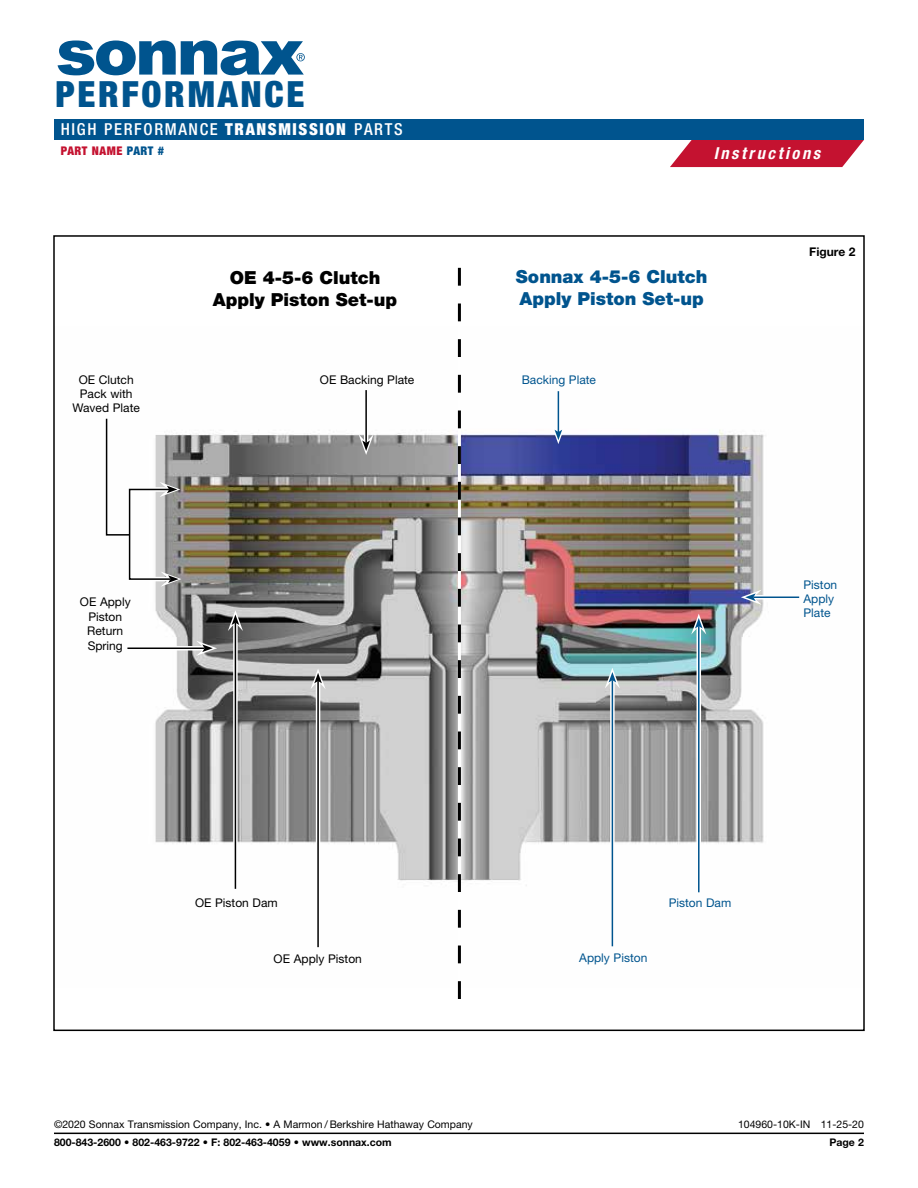
<style>
.page{position:relative;width:918px;height:1188px;background:#fff}
.page>*{position:absolute;margin:0;border:0;box-sizing:border-box;transform-origin:0 0}
.t1{font:900 condensed 36.15px "Helvetica Neue LT Std";letter-spacing:.075em;color:#00548e}
.t2{font:900 18px/21.6px "Helvetica Neue LT Std";color:#00548e}
.t3{font:900 18px/21.6px "Helvetica Neue LT Std";color:#000;text-align:center}
.t4{font:500 condensed 16.5px "Helvetica Neue LT Std";letter-spacing:.1em;color:#fff}
.t5{font:italic 700 condensed 16.5px "Helvetica Neue LT Std";letter-spacing:.155em;color:#fff}
.t6{font:12px/14.4px "Helvetica Neue LT Std";color:#000;text-align:center}
.t7{font:12px/14.4px "Helvetica Neue LT Std";color:#00548e}
.t8{font:900 condensed 12px "Helvetica Neue LT Std";letter-spacing:.05em;color:#c41230}
.t9{font:700 12px "Helvetica Neue LT Std";color:#000}
.t10{font:10.5px "Helvetica Neue LT Std";color:#000}
.t11{font:700 10.5px "Helvetica Neue LT Std";color:#000}
.s1{color:#00548e}
.s2{font-weight:900}
</style>
<div class="page">
<img style="left:127px;top:339px;width:673px;height:649px">
<svg style="left:458px;top:268px;width:3px;height:731px"></svg>
<svg style="left:556px;top:391px;width:5px;height:32px"></svg>
<hr style="left:558px;top:391px;width:1px;height:41px;background:#00548e">
<svg style="left:551px;top:423px;width:15px;height:21px"></svg>
<svg style="left:762px;top:595px;width:37px;height:5px"></svg>
<hr style="left:753px;top:597px;width:46px;height:1px;background:#00548e">
<svg style="left:741px;top:590px;width:21px;height:15px"></svg>
<hr style="left:697px;top:626px;width:4px;height:266px;background:#fff">
<hr style="left:698px;top:626px;width:2px;height:266px;background:#00548e">
<svg style="left:691px;top:614px;width:15px;height:21px"></svg>
<svg style="left:610px;top:689px;width:5px;height:257px"></svg>
<hr style="left:612px;top:680px;width:1px;height:266px;background:#00548e">
<svg style="left:605px;top:668px;width:15px;height:21px"></svg>
<hr style="left:316px;top:681px;width:4px;height:266px;background:#fff">
<hr style="left:317px;top:681px;width:2px;height:266px;background:#000">
<svg style="left:310px;top:669px;width:16px;height:20px"></svg>
<svg style="left:233px;top:631px;width:5px;height:258px"></svg>
<hr style="left:235px;top:623px;width:1px;height:266px;background:#000">
<svg style="left:228px;top:610px;width:15px;height:21px"></svg>
<svg style="left:128px;top:646px;width:68px;height:5px"></svg>
<hr style="left:127px;top:648px;width:78px;height:1px;background:#000">
<svg style="left:196px;top:641px;width:21px;height:15px"></svg>
<hr style="left:364px;top:402px;width:4px;height:40px;background:#fff">
<hr style="left:365px;top:390px;width:2px;height:53px;background:#000">
<svg style="left:359px;top:434px;width:15px;height:21px"></svg>
<svg style="left:105px;top:417px;width:76px;height:170px"></svg>
<hr style="left:54px;top:1133px;width:810px;height:1px;background:#000">
<svg style="left:670px;top:140px;width:194px;height:27px;background:#ca2c47"></svg>
<div style="left:54px;top:119px;width:810px;height:21px;background:#00548e"></div>
<svg style="left:58px;top:40px;width:247px;height:35px"></svg>
<h1 class="t1" style="left:56px;top:72px;width:250px">PERFORMANCE</h1>
<p class="t8" style="left:61px;top:144px;width:105px">PART NAME <span class="s1">PART #</span></p>
<h3 class="t4" style="left:61px;top:120px;width:343px">HIGH PERFORMANCE <span class="s2">TRANSMISSION</span> PARTS</h3>
<h3 class="t5" style="left:714px;top:143px;width:108px">Instructions</h3>
<h2 class="t3" style="left:213px;top:267px;width:186px">OE 4-5-6 Clutch<br>Apply Piston Set-up</h2>
<h2 class="t2" style="left:516px;top:266px;width:193px">Sonnax 4-5-6 Clutch<br>Apply Piston Set-up</h2>
<p class="t6" style="left:72px;top:372px;width:69px">OE Clutch<br>Pack with<br>Waved Plate</p>
<p class="t6" style="left:320px;top:372px;width:96px">OE Backing Plate</p>
<p class="t7" style="left:522px;top:372px;width:76px">Backing Plate</p>
<p class="t9" style="left:809px;top:244px;width:48px">Figure 2</p>
<p class="t6" style="left:80px;top:595px;width:52px">OE Apply<br>Piston<br>Return<br>Spring</p>
<p class="t7" style="left:804px;top:577px;width:35px">Piston<br>Apply<br>Plate</p>
<p class="t6" style="left:195px;top:895px;width:84px">OE Piston Dam</p>
<p class="t6" style="left:274px;top:951px;width:90px">OE Apply Piston</p>
<p class="t7" style="left:579px;top:951px;width:70px">Apply Piston</p>
<p class="t7" style="left:669px;top:896px;width:64px">Piston Dam</p>
<p class="t10" style="left:54px;top:1118px;width:420px">©2020 Sonnax Transmission Company, Inc. • A Marmon / Berkshire Hathaway Company</p>
<p class="t10" style="left:738px;top:1118px;width:127px">104960-10K-IN 11-25-20</p>
<p class="t11" style="left:54px;top:1136px;width:339px">800-843-2600 • 802-463-9722 • F: 802-463-4059 • www.sonnax.com</p>
<p class="t11" style="left:829px;top:1136px;width:36px">Page 2</p>
</div>
